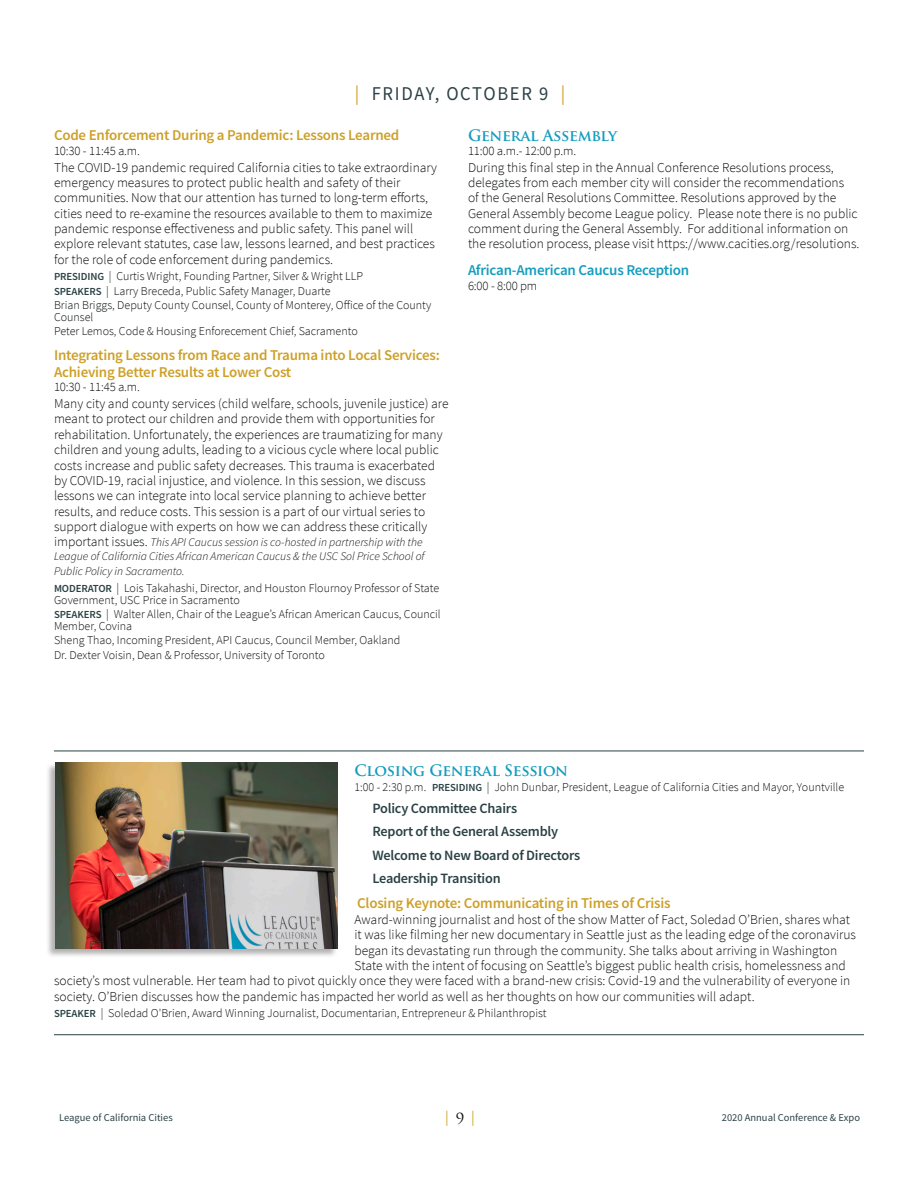
<style>
.page{position:relative;width:918px;height:1188px;background:#fff}
.page>*{position:absolute;margin:0;border:0;box-sizing:border-box;transform-origin:0 0}
.Page_Head{font:19.5px "Source Sans Pro";letter-spacing:.09em;color:#2b4144;scale:.95 1}
.GS_Title{font:700 15.3px "Trajan Pro";letter-spacing:-.025em;color:#149dbf}
.Session_Head_Trajan{font:700 15.3px "Trajan Pro";letter-spacing:-.025em;color:#149dbf}
.SessionTitle{font:600 15px/16.5px "Source Sans Pro";letter-spacing:-.015em;color:#cea029}
.SessionTitle_Blue{font:600 15px "Source Sans Pro";letter-spacing:-.015em;color:#149dbf}
.t1{font:15px "Trajan Pro";color:#cea029}
.GS_Bullets{font:600 14.25px "Source Sans Pro";letter-spacing:-.015em;color:#2b4144}
.Session_Body{font:300 13.5px/15.3px "Source Sans Pro";color:#0b0e0d}
.Time{font:300 12.75px "Source Sans Pro";letter-spacing:-.01em;color:#0b0e0d}
.Speaker{font:300 12px/12px "Source Sans Pro";color:#0b0e0d}
.GS_Speaker_w_line{font:300 12px "Source Sans Pro";color:#0b0e0d}
.Session_Body-2{font:italic 300 11.7px/13.5px "Source Sans Pro";color:#0b0e0d}
.t2{font:10.5px "Source Sans Pro";color:#2b4144}
.s1{color:#cea029}
.s2{font-weight:600;font-size:10.8px;color:#2b4144}
.s3{font-style:normal;font-size:13.5px}
.s4{color:#0b0e0d}
</style>
<div class="page">
<hr style="left:54px;top:751px;width:810px;height:1px;background:#2b4144">
<hr style="left:54px;top:1034px;width:810px;height:1px;background:#2b4144">
<div style="left:46px;top:763px;width:292px;height:195px;background:#231f20;opacity:.35"></div>
<img style="left:55px;top:763px;width:282px;height:185px">
<p class="Page_Head" style="left:355px;top:82px;width:223px"><span class="s1">|</span> FRIDAY, OCTOBER 9 <span class="s1">|</span></p>
<p class="SessionTitle" style="left:54px;top:127px;width:347px">Code Enforcement During a Pandemic: Lessons Learned</p>
<p class="Time" style="left:54px;top:143px;width:87px">10:30 - 11:45 a.m.</p>
<p class="Session_Body" style="left:54px;top:159px;width:385px">The COVID-19 pandemic required California cities to take extraordinary emergency measures to protect public health and safety of their communities. Now that our attention has turned to long-term efforts, cities need to re-examine the resources available to them to maximize pandemic response effectiveness and public safety. This panel will explore relevant statutes, case law, lessons learned, and best practices for the role of code enforcement during pandemics.</p>
<p class="Speaker" style="left:54px;top:270px;width:311px"><span class="s2">PRESIDING</span> | Curtis Wright, Founding Partner, Silver &amp; Wright LLP</p>
<p class="Speaker" style="left:54px;top:285px;width:278px"><span class="s2">SPEAKERS</span> | Larry Breceda, Public Safety Manager, Duarte</p>
<p class="Speaker" style="left:54px;top:299px;width:379px">Brian Briggs, Deputy County Counsel, County of Monterey, Office of the County<br>Counsel</p>
<p class="Speaker" style="left:54px;top:326px;width:305px">Peter Lemos, Code &amp; Housing Enforecement Chief, Sacramento</p>
<p class="SessionTitle" style="left:54px;top:347px;width:387px">Integrating Lessons from Race and Trauma into Local Services:<br>Achieving Better Results at Lower Cost</p>
<p class="Time" style="left:54px;top:379px;width:87px">10:30 - 11:45 a.m.</p>
<p class="Session_Body" style="left:54px;top:396px;width:396px">Many city and county services (child welfare, schools, juvenile justice) are meant to protect our children and provide them with opportunities for rehabilitation. Unfortunately, the experiences are traumatizing for many children and young adults, leading to a vicious cycle where local public costs increase and public safety decreases. This trauma is exacerbated by COVID-19, racial injustice, and violence. In this session, we discuss lessons we can integrate into local service planning to achieve better results, and reduce costs. This session is a part of our virtual series to support dialogue with experts on how we can address these critically</p>
<p class="Session_Body-2" style="left:54px;top:536px;width:372px"><span class="s3">important issues.</span> This API Caucus session is co-hosted in partnership with the<br>League of California Cities African American Caucus &amp; the USC Sol Price School of</p>
<p class="Session_Body-2" style="left:54px;top:565px;width:132px">Public Policy in Sacramento.</p>
<p class="Speaker" style="left:54px;top:582px;width:387px"><span class="s2">MODERATOR</span> | Lois Takahashi, Director, and Houston Flournoy Professor of State<br>Government, USC Price in Sacramento</p>
<p class="Speaker" style="left:54px;top:608px;width:388px"><span class="s2">SPEAKERS</span> | Walter Allen, Chair of the League’s African American Caucus, Council<br>Member, Covina</p>
<p class="Speaker" style="left:54px;top:635px;width:348px">Sheng Thao, Incoming President, API Caucus, Council Member, Oakland</p>
<p class="Speaker" style="left:54px;top:649px;width:272px">Dr. Dexter Voisin, Dean &amp; Professor, University of Toronto</p>
<p class="Session_Head_Trajan" style="left:468px;top:126px;width:151px">General Assembly</p>
<p class="Time" style="left:468px;top:143px;width:110px">11:00 a.m.- 12:00 p.m.</p>
<p class="Session_Body" style="left:468px;top:160px;width:393px">During this final step in the Annual Conference Resolutions process, delegates from each member city will consider the recommendations<br>of the General Resolutions Committee. Resolutions approved by the General Assembly become League policy. Please note there is no public comment during the General Assembly. For additional information on the resolution process, please visit https://www.cacities.org/resolutions.</p>
<p class="SessionTitle_Blue" style="left:468px;top:260px;width:223px">African-American Caucus Reception</p>
<p class="Time" style="left:468px;top:278px;width:71px">6:00 - 8:00 pm</p>
<p class="GS_Title" style="left:354px;top:760px;width:215px">Closing General Session</p>
<p class="Speaker" style="left:354px;top:781px;width:491px">1:00 - 2:30 p.m. <span class="s2">PRESIDING</span> | John Dunbar, President, League of California Cities and Mayor, Yountville</p>
<p class="GS_Bullets" style="left:372px;top:799px;width:146px">Policy Committee Chairs</p>
<p class="GS_Bullets" style="left:372px;top:822px;width:187px">Report of the General Assembly</p>
<p class="GS_Bullets" style="left:372px;top:846px;width:209px">Welcome to New Board of Directors</p>
<p class="GS_Bullets" style="left:372px;top:869px;width:130px">Leadership Transition</p>
<p class="SessionTitle" style="left:357px;top:895px;width:315px">Closing Keynote: Communicating in Times of Crisis</p>
<p class="Session_Body" style="left:354px;top:912px;width:497px">Award-winning journalist and host of the show Matter of Fact, Soledad O’Brien, shares what</p>
<p class="Session_Body" style="left:354px;top:927px;width:503px">it was like filming her new documentary in Seattle just as the leading edge of the coronavirus</p>
<p class="Session_Body" style="left:354px;top:943px;width:484px">began its devastating run through the community. She talks about arriving in Washington</p>
<p class="Session_Body" style="left:354px;top:958px;width:493px">State with the intent of focusing on Seattle’s biggest public health crisis, homelessness and</p>
<p class="Session_Body" style="left:54px;top:973px;width:798px">society’s most vulnerable. Her team had to pivot quickly once they were faced with a brand-new crisis: Covid-19 and the vulnerability of everyone in</p>
<p class="Session_Body" style="left:54px;top:989px;width:702px">society. O’Brien discusses how the pandemic has impacted her world as well as her thoughts on how our communities will adapt.</p>
<p class="GS_Speaker_w_line" style="left:54px;top:1006px;width:494px"><span class="s2">SPEAKER</span> | Soledad O'Brien, Award Winning Journalist, Documentarian, Entrepreneur &amp; Philanthropist</p>
<p class="t2" style="left:59px;top:1111px;width:115px">League of California Cities</p>
<p class="t1" style="left:443px;top:1107px;width:35px">| <span class="s4">9</span> |</p>
<p class="t2" style="left:722px;top:1111px;width:140px">2020 Annual Conference &amp; Expo</p>
</div>
